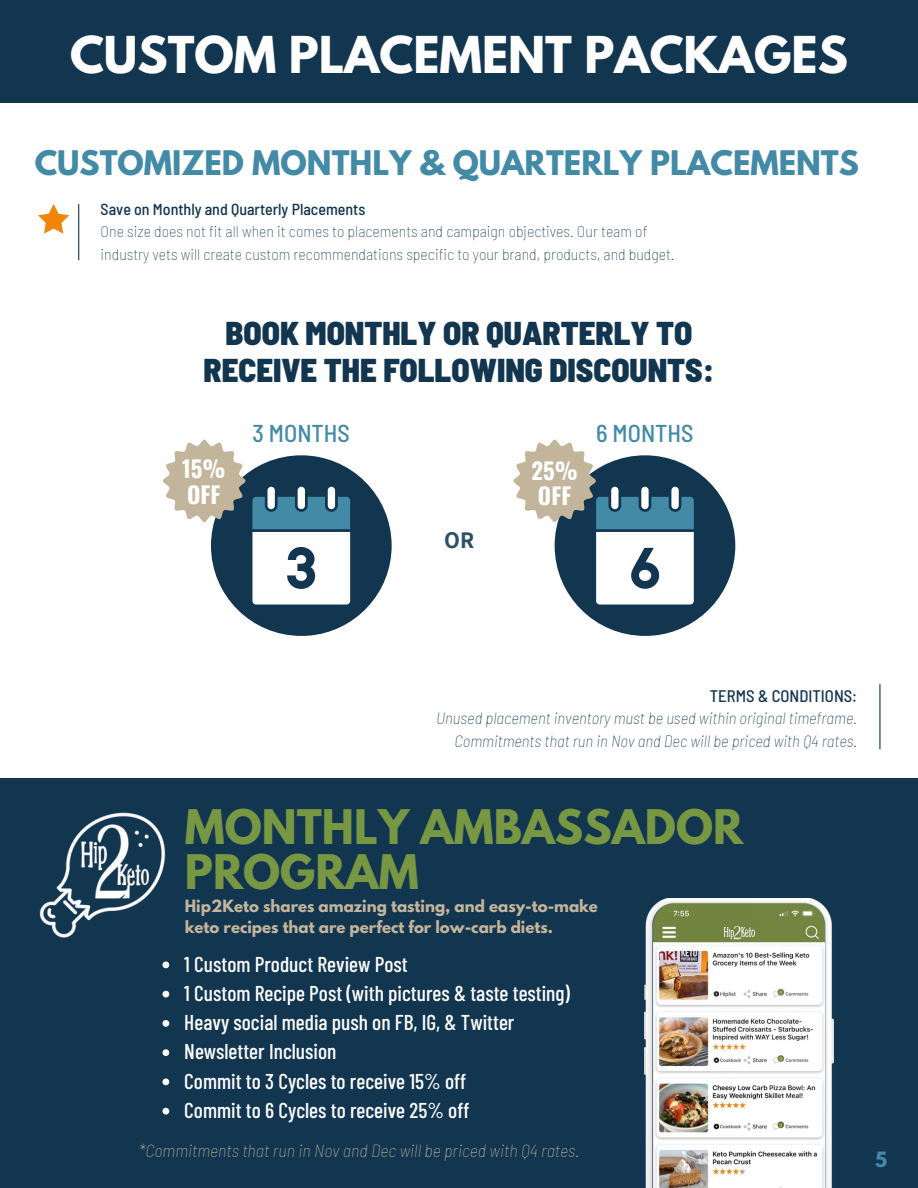
<style>
.page{position:relative;width:918px;height:1188px;background:#fff}
.page>*{position:absolute;margin:0;border:0;box-sizing:border-box;transform-origin:0 0}
.t1{font:700 54.75px "Arvo";color:#123550}
.t2{font:700 45px "League Spartan";color:#fff}
.t3{font:700 42.3px "League Spartan";color:#789743}
.t4{font:900 semi-condensed 33px/37.2px "Barlow";color:#123550;text-align:center}
.t5{font:700 30px "League Spartan";color:#428aa6}
.t6{font:500 semi-condensed 24.3px "Barlow";color:#428aa6}
.t7{font:700 23.25px "Assistant";color:#2e5067}
.t8{font:700 22.95px "Oswald";color:#fff}
.t9{font:500 21.45px "Barlow Condensed";color:#fff}
.t10{font:700 18.75px "League Spartan";color:#428aa6}
.t11{font:italic 100 semi-condensed 18px "Barlow";color:#c2b59b}
.t12{font:italic 100 semi-condensed 16.65px "Barlow";color:#123550}
.t13{font:500 semi-condensed 16.65px "Barlow";color:#123550}
.t14{font:100 semi-condensed 15.9px/22.2px "Barlow";color:#123550}
.t15{font:500 semi-condensed 15.9px "Barlow";color:#123550}
.t16{font:700 15px "League Spartan";color:#c2b59b}
</style>
<div class="page">
<hr style="left:78px;top:204px;width:1px;height:56px;background:#123550">
<svg style="left:38px;top:204px;width:31px;height:30px"></svg>
<hr style="left:879px;top:685px;width:2px;height:64px;background:#123550">
<div style="left:0;top:779px;width:918px;height:409px;background:#123550"></div>
<img style="left:39px;top:812px;width:127px;height:126px">
<svg style="left:163px;top:440px;width:229px;height:196px"></svg>
<div style="left:176px;top:453px;width:56px;height:56px;background:#c2b59b;border-radius:50%"></div>
<svg style="left:513px;top:440px;width:222px;height:196px"></svg>
<div style="left:526px;top:453px;width:57px;height:56px;background:#c2b59b;border-radius:50%"></div>
<div style="left:0;top:0;width:918px;height:103px;background:#123550"></div>
<img style="left:645px;top:898px;width:188px;height:290px">
<svg style="left:163px;top:962px;width:6px;height:6px"></svg>
<svg style="left:163px;top:991px;width:6px;height:7px"></svg>
<svg style="left:163px;top:1020px;width:6px;height:7px"></svg>
<svg style="left:163px;top:1049px;width:6px;height:7px"></svg>
<svg style="left:163px;top:1079px;width:6px;height:6px"></svg>
<svg style="left:163px;top:1108px;width:6px;height:7px"></svg>
<p class="t2" style="left:70px;top:32px;width:779px">CUSTOM PLACEMENT PACKAGES</p>
<p class="t5" style="left:35px;top:148px;width:826px">CUSTOMIZED MONTHLY &amp; QUARTERLY PLACEMENTS</p>
<p class="t15" style="left:101px;top:199px;width:266px">Save on Monthly and Quarterly Placements</p>
<p class="t14" style="left:101px;top:220px;width:575px">One size does not fit all when it comes to placements and campaign objectives. Our team of industry vets will create custom recommendations specific to your brand, products, and budget.</p>
<p class="t4" style="left:204px;top:313px;width:512px">BOOK MONTHLY OR QUARTERLY TO<br>RECEIVE THE FOLLOWING DISCOUNTS:</p>
<p class="t8" style="left:182px;top:451px;width:45px">15%</p>
<p class="t8" style="left:187px;top:477px;width:35px">OFF</p>
<p class="t6" style="left:253px;top:418px;width:99px">3 MONTHS</p>
<p class="t6" style="left:596px;top:418px;width:99px">6 MONTHS</p>
<p class="t1" style="left:287px;top:536px;width:31px">3</p>
<p class="t7" style="left:444px;top:525px;width:32px">OR</p>
<p class="t8" style="left:531px;top:452px;width:48px">25%</p>
<p class="t8" style="left:538px;top:478px;width:35px">OFF</p>
<p class="t1" style="left:629px;top:536px;width:33px">6</p>
<p class="t13" style="left:710px;top:685px;width:149px">TERMS &amp; CONDITIONS:</p>
<p class="t12" style="left:436px;top:708px;width:422px">Unused placement inventory must be used within original timeframe.</p>
<p class="t12" style="left:455px;top:730px;width:404px">Commitments that run in Nov and Dec will be priced with Q4 rates.</p>
<p class="t3" style="left:185px;top:805px;width:560px">MONTHLY AMBASSADOR</p>
<p class="t3" style="left:185px;top:850px;width:235px">PROGRAM</p>
<p class="t16" style="left:185px;top:899px;width:415px">Hip2Keto shares amazing tasting, and easy-to-make</p>
<p class="t16" style="left:185px;top:919px;width:370px">keto recipes that are perfect for low-carb diets.</p>
<p class="t9" style="left:184px;top:950px;width:225px">1 Custom Product Review Post</p>
<p class="t9" style="left:184px;top:979px;width:387px">1 Custom Recipe Post (with pictures &amp; taste testing)</p>
<p class="t9" style="left:184px;top:1009px;width:332px">Heavy social media push on FB, IG, &amp; Twitter</p>
<p class="t9" style="left:184px;top:1038px;width:154px">Newsletter Inclusion</p>
<p class="t9" style="left:184px;top:1067px;width:284px">Commit to 3 Cycles to receive 15% off</p>
<p class="t9" style="left:184px;top:1096px;width:287px">Commit to 6 Cycles to receive 25% off</p>
<p class="t11" style="left:139px;top:1139px;width:442px">*Commitments that run in Nov and Dec will be priced with Q4 rates.</p>
<p class="t10" style="left:875px;top:1150px;width:25px">54</p>
</div>
